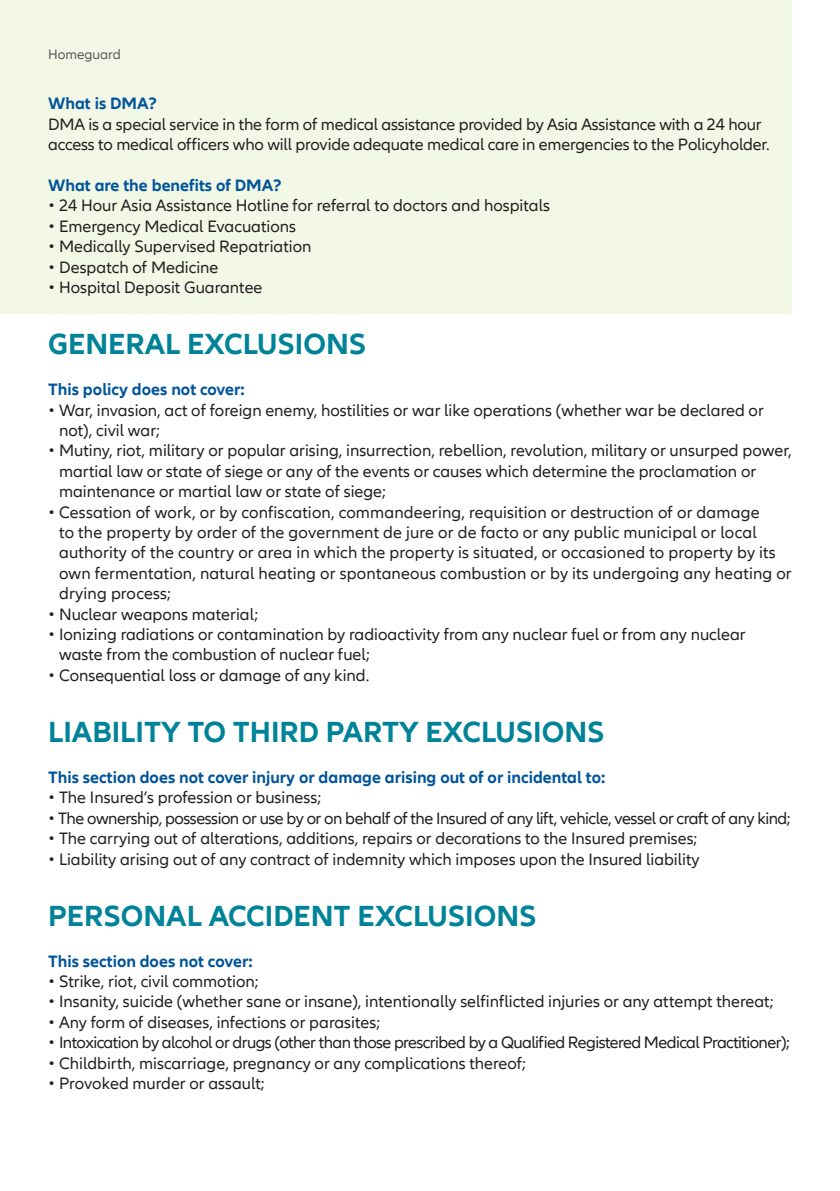
<style>
.page{position:relative;width:840px;height:1191px;background:#fff}
.page>*{position:absolute;margin:0;border:0;box-sizing:border-box;transform-origin:0 0}
.t1{font:700 30px "Allianz Neo";color:#008398}
.t2{font:17px/20.4px "Allianz Neo";color:#231f20}
.t3{font:700 17px "Allianz Neo";color:#00549a}
.t4{font:17px "Allianz Neo";letter-spacing:-.035em;color:#231f20}
.t5{font:17px "Allianz Neo";letter-spacing:-.03em;color:#231f20}
.t6{font:14px "Allianz Neo";color:#58595b}
</style>
<div class="page">
<div style="left:0;top:0;width:791px;height:313px;background:#f3f8e6"></div>
<p class="t6" style="left:48px;top:46px;width:74px">Homeguard</p>
<p class="t3" style="left:48px;top:94px;width:110px">What is DMA?</p>
<p class="t2" style="left:48px;top:114px;width:722px">DMA is a special service in the form of medical assistance provided by Asia Assistance with a 24 hour access to medical officers who will provide adequate medical care in emergencies to the Policyholder.</p>
<p class="t3" style="left:48px;top:175px;width:235px">What are the benefits of DMA?</p>
<p class="t2" style="left:48px;top:196px;width:503px">• 24 Hour Asia Assistance Hotline for referral to doctors and hospitals</p>
<p class="t2" style="left:48px;top:216px;width:249px">• Emergency Medical Evacuations</p>
<p class="t2" style="left:48px;top:237px;width:264px">• Medically Supervised Repatriation</p>
<p class="t2" style="left:48px;top:257px;width:172px">• Despatch of Medicine</p>
<p class="t2" style="left:48px;top:278px;width:216px">• Hospital Deposit Guarantee</p>
<h1 class="t1" style="left:48px;top:327px;width:319px">GENERAL EXCLUSIONS</h1>
<p class="t3" style="left:48px;top:379px;width:198px">This policy does not cover:</p>
<p class="t2" style="left:59px;top:400px;width:706px;text-indent:-11px">• War, invasion, act of foreign enemy, hostilities or war like operations (whether war be declared or not), civil war;</p>
<p class="t2" style="left:59px;top:441px;width:733px;text-indent:-11px">• Mutiny, riot, military or popular arising, insurrection, rebellion, revolution, military or unsurped power, martial law or state of siege or any of the events or causes which determine the proclamation or maintenance or martial law or state of siege;</p>
<p class="t2" style="left:59px;top:502px;width:733px;text-indent:-11px">• Cessation of work, or by confiscation, commandeering, requisition or destruction of or damage<br>to the property by order of the government de jure or de facto or any public municipal or local authority of the country or area in which the property is situated, or occasioned to property by its own fermentation, natural heating or spontaneous combustion or by its undergoing any heating or drying process;</p>
<p class="t2" style="left:48px;top:604px;width:211px">• Nuclear weapons material;</p>
<p class="t2" style="left:59px;top:624px;width:687px;text-indent:-11px">• Ionizing radiations or contamination by radioactivity from any nuclear fuel or from any nuclear waste from the combustion of nuclear fuel;</p>
<p class="t2" style="left:48px;top:665px;width:322px">• Consequential loss or damage of any kind.</p>
<h1 class="t1" style="left:48px;top:714px;width:557px">LIABILITY TO THIRD PARTY EXCLUSIONS</h1>
<p class="t3" style="left:48px;top:767px;width:558px">This section does not cover injury or damage arising out of or incidental to:</p>
<p class="t2" style="left:48px;top:788px;width:274px">• The Insured’s profession or business;</p>
<p class="t5" style="left:48px;top:808px;width:743px">• The ownership, possession or use by or on behalf of the Insured of any lift, vehicle, vessel or craft of any kind;</p>
<p class="t2" style="left:48px;top:828px;width:650px">• The carrying out of alterations, additions, repairs or decorations to the Insured premises;</p>
<p class="t2" style="left:48px;top:849px;width:652px">• Liability arising out of any contract of indemnity which imposes upon the Insured liability</p>
<h1 class="t1" style="left:48px;top:898px;width:489px">PERSONAL ACCIDENT EXCLUSIONS</h1>
<p class="t3" style="left:48px;top:951px;width:206px">This section does not cover:</p>
<p class="t2" style="left:48px;top:971px;width:212px">• Strike, riot, civil commotion;</p>
<p class="t2" style="left:48px;top:992px;width:726px">• Insanity, suicide (whether sane or insane), intentionally selfinflicted injuries or any attempt thereat;</p>
<p class="t2" style="left:48px;top:1012px;width:333px">• Any form of diseases, infections or parasites;</p>
<p class="t4" style="left:48px;top:1032px;width:742px">• Intoxication by alcohol or drugs (other than those prescribed by a Qualified Registered Medical Practitioner);</p>
<p class="t2" style="left:48px;top:1053px;width:479px">• Childbirth, miscarriage, pregnancy or any complications thereof;</p>
<p class="t2" style="left:48px;top:1073px;width:218px">• Provoked murder or assault;</p>
</div>
